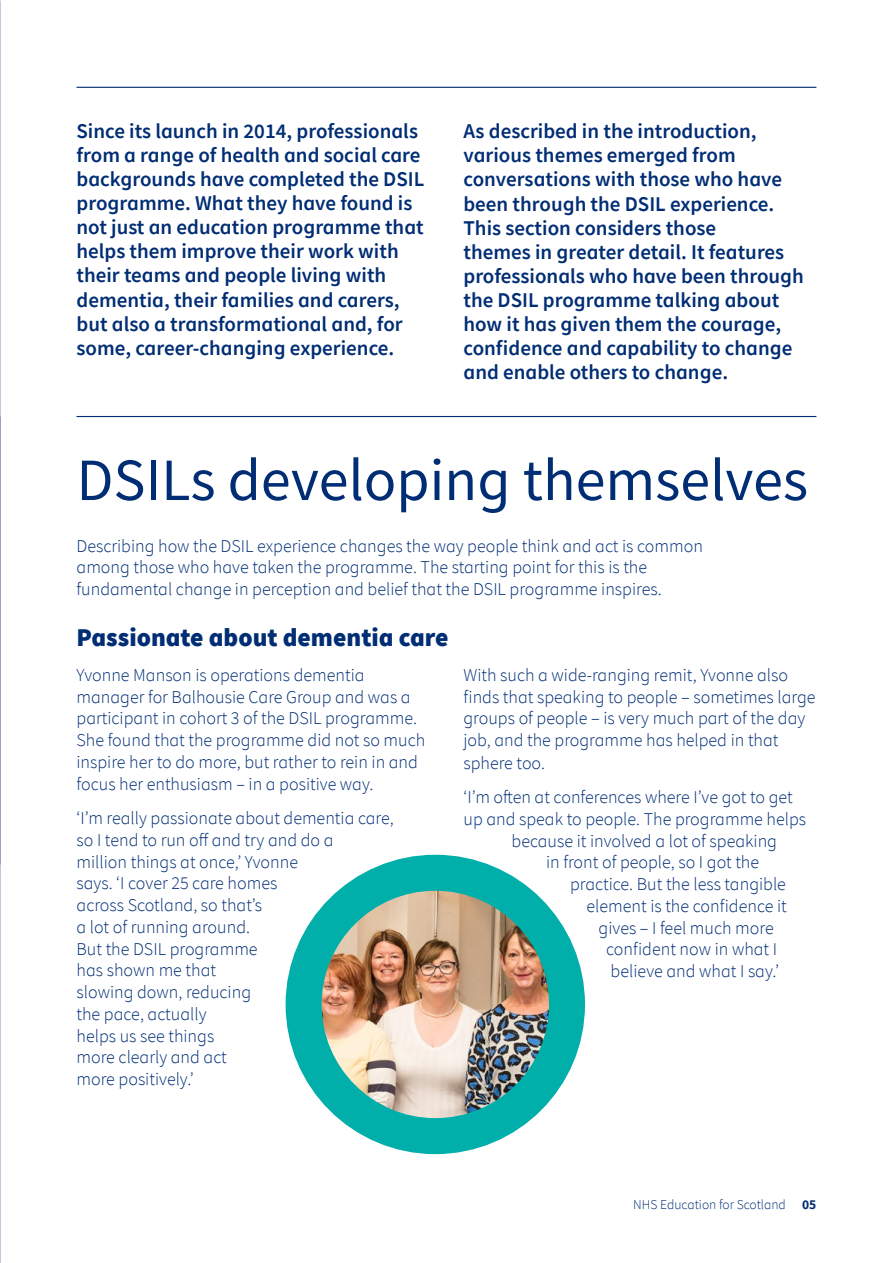
<style>
.page{position:relative;width:893px;height:1263px;background:#fff}
.page>*{position:absolute;margin:0;border:0;box-sizing:border-box;transform-origin:0 0}
.t1{font:60px "Source Sans Pro";color:#002d74}
.t2{font:900 25.5px "Source Sans Pro";color:#002d74}
.t3{font:600 21px/24px "Source Sans Pro";color:#002d74}
.t4{font:300 18px/21.8px "Source Sans Pro";color:#002d74}
.t5{font:300 13.5px "Source Sans Pro";color:#002d74}
.s1{font-weight:700}
</style>
<div class="page">
<svg style="left:0;top:0;width:1px;height:1263px"></svg>
<img style="left:304px;top:873px;width:263px;height:263px;border-radius:132px">
<div style="left:286px;top:855px;width:299px;height:299px;border:36px solid #00aeaa;border-radius:50%"></div>
<hr style="left:77px;top:87px;width:739px;height:1px;background:#002d74">
<hr style="left:77px;top:416px;width:739px;height:1px;background:#002d74">
<p class="t3" style="left:77px;top:119px;width:349px">Since its launch in 2014, professionals from a range of health and social care backgrounds have completed the DSIL programme. What they have found is not just an education programme that helps them improve their work with their teams and people living with dementia, their families and carers, but also a transformational and, for some, career-changing experience.</p>
<p class="t3" style="left:463px;top:119px;width:342px">As described in the introduction, various themes emerged from conversations with those who have been through the DSIL experience.<br>This section considers those<br>themes in greater detail. It features professionals who have been through the DSIL programme talking about how it has given them the courage, confidence and capability to change and enable others to change.</p>
<h1 class="t1" style="left:77px;top:442px;width:733px">DSILs developing themselves</h1>
<p class="t4" style="left:77px;top:535px;width:628px">Describing how the DSIL experience changes the way people think and act is common among those who have taken the programme. The starting point for this is the fundamental change in perception and belief that the DSIL programme inspires.</p>
<h2 class="t2" style="left:77px;top:620px;width:374px">Passionate about dementia care</h2>
<p class="t4" style="left:77px;top:664px;width:350px">Yvonne Manson is operations dementia manager for Balhousie Care Group and was a participant in cohort 3 of the DSIL programme.<br>She found that the programme did not so much inspire her to do more, but rather to rein in and focus her enthusiasm – in a positive way.</p>
<p class="t4" style="left:77px;top:807px;width:319px">‘I’m really passionate about dementia care, so I tend to run off and try and do a<br>million things at once,’ Yvonne<br>says. ‘I cover 25 care homes<br>across Scotland, so that’s<br>a lot of running around.<br>But the DSIL programme<br>has shown me that<br>slowing down, reducing<br>the pace, actually<br>helps us see things<br>more clearly and act<br>more positively.’</p>
<p class="t4" style="left:463px;top:664px;width:354px">With such a wide-ranging remit, Yvonne also finds that speaking to people – sometimes large groups of people – is very much part of the day job, and the programme has helped in that sphere too.</p>
<p class="t4" style="left:463px;top:786px;width:331px">‘I’m often at conferences where I’ve got to get</p>
<p class="t4" style="left:463px;top:808px;width:344px">up and speak to people. The programme helps</p>
<p class="t4" style="left:512px;top:830px;width:267px">because it involved a lot of speaking</p>
<p class="t4" style="left:546px;top:851px;width:215px">in front of people, so I got the</p>
<p class="t4" style="left:570px;top:873px;width:217px">practice. But the less tangible</p>
<p class="t4" style="left:587px;top:895px;width:202px">element is the confidence it</p>
<p class="t4" style="left:599px;top:917px;width:177px">gives – I feel much more</p>
<p class="t4" style="left:606px;top:938px;width:173px">confident now in what I</p>
<p class="t4" style="left:611px;top:960px;width:170px">believe and what I say.’</p>
<p class="t5" style="left:633px;top:1196px;width:185px">NHS Education for Scotland <span class="s1">05</span></p>
</div>
